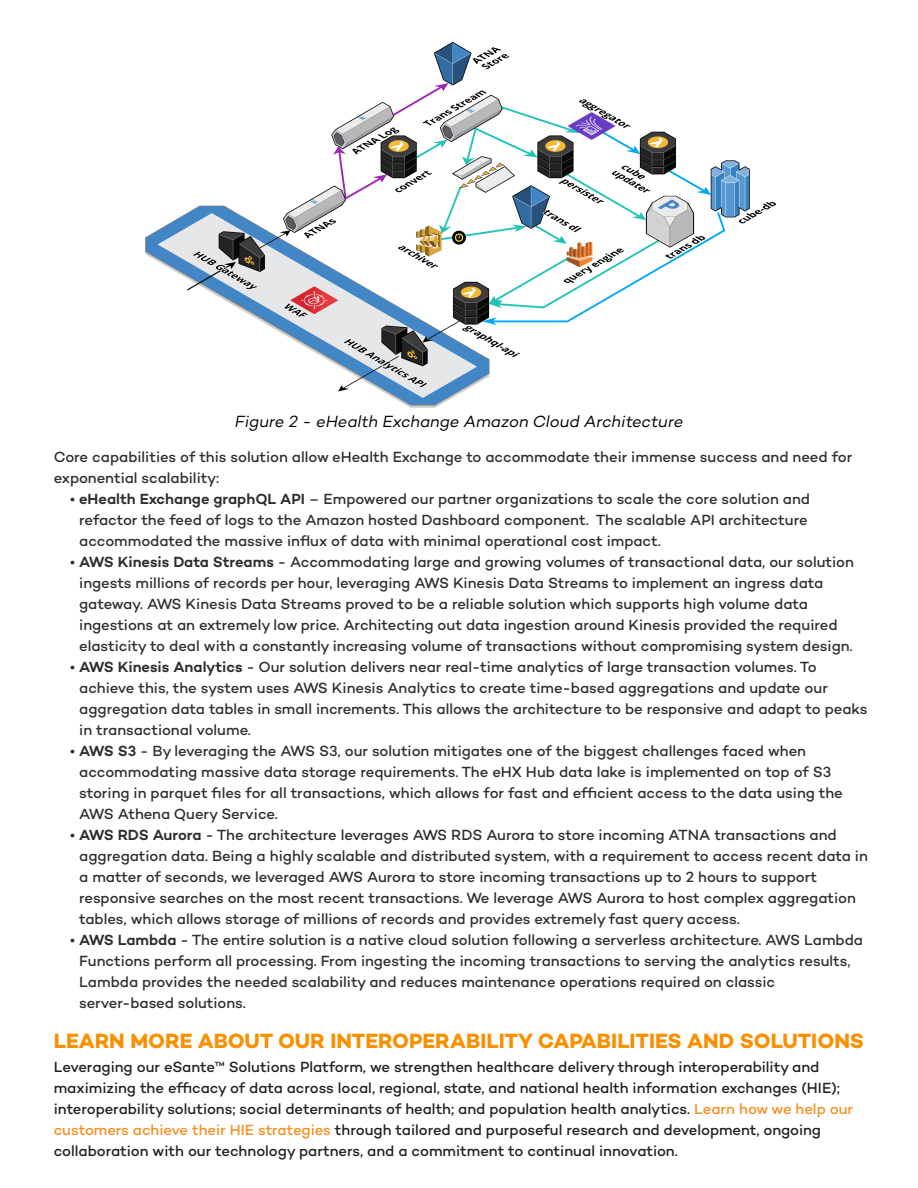
<style>
.page{position:relative;width:918px;height:1188px;background:#fff}
.page>*{position:absolute;margin:0;border:0;box-sizing:border-box;transform-origin:0 0}
.t1{font:700 21px "Campton";color:#f89000}
.t2{font:italic 16.5px "Campton";letter-spacing:-.005em;color:#000}
.t3{font:500 15px/21px "Campton";letter-spacing:-.005em;color:#2e2e2e}
.t4{font:500 15px/21px "Campton";letter-spacing:-.005em;color:#231f20}
.s1{font-weight:600}
.s2{color:#f78e20}
</style>
<div class="page">
<img style="left:145px;top:41px;width:631px;height:367px">
<p class="t2" style="left:235px;top:411px;width:450px">Figure 2 - eHealth Exchange Amazon Cloud Architecture</p>
<p class="t3" style="left:54px;top:446px;width:800px">Core capabilities of this solution allow eHealth Exchange to accommodate their immense success and need for exponential scalability:</p>
<p class="t3" style="left:79px;top:488px;width:732px;text-indent:-9px">• <span class="s1">eHealth Exchange graphQL API</span> – Empowered our partner organizations to scale the core solution and refactor the feed of logs to the Amazon hosted Dashboard component. The scalable API architecture accommodated the massive influx of data with minimal operational cost impact.</p>
<p class="t3" style="left:79px;top:551px;width:776px;text-indent:-9px">• <span class="s1">AWS Kinesis Data Streams</span> - Accommodating large and growing volumes of transactional data, our solution ingests millions of records per hour, leveraging AWS Kinesis Data Streams to implement an ingress data gateway. AWS Kinesis Data Streams proved to be a reliable solution which supports high volume data ingestions at an extremely low price. Architecting out data ingestion around Kinesis provided the required elasticity to deal with a constantly increasing volume of transactions without compromising system design.</p>
<p class="t3" style="left:79px;top:656px;width:790px;text-indent:-9px">• <span class="s1">AWS Kinesis Analytics</span> - Our solution delivers near real-time analytics of large transaction volumes. To achieve this, the system uses AWS Kinesis Analytics to create time-based aggregations and update our aggregation data tables in small increments. This allows the architecture to be responsive and adapt to peaks in transactional volume.</p>
<p class="t3" style="left:79px;top:740px;width:765px;text-indent:-9px">• <span class="s1">AWS S3</span> - By leveraging the AWS S3, our solution mitigates one of the biggest challenges faced when accommodating massive data storage requirements. The eHX Hub data lake is implemented on top of S3 storing in parquet files for all transactions, which allows for fast and efficient access to the data using the AWS Athena Query Service.</p>
<p class="t3" style="left:79px;top:824px;width:790px;text-indent:-9px">• <span class="s1">AWS RDS Aurora</span> - The architecture leverages AWS RDS Aurora to store incoming ATNA transactions and aggregation data. Being a highly scalable and distributed system, with a requirement to access recent data in a matter of seconds, we leveraged AWS Aurora to store incoming transactions up to 2 hours to support responsive searches on the most recent transactions. We leverage AWS Aurora to host complex aggregation tables, which allows storage of millions of records and provides extremely fast query access.</p>
<p class="t3" style="left:79px;top:929px;width:785px;text-indent:-9px">• <span class="s1">AWS Lambda</span> - The entire solution is a native cloud solution following a serverless architecture. AWS Lambda Functions perform all processing. From ingesting the incoming transactions to serving the analytics results, Lambda provides the needed scalability and reduces maintenance operations required on classic server-based solutions.</p>
<h1 class="t1" style="left:54px;top:1028px;width:812px">LEARN MORE ABOUT OUR INTEROPERABILITY CAPABILITIES AND SOLUTIONS</h1>
<p class="t4" style="left:54px;top:1056px;width:801px">Leveraging our eSante™ Solutions Platform, we strengthen healthcare delivery through interoperability and maximizing the efficacy of data across local, regional, state, and national health information exchanges (HIE); interoperability solutions; social determinants of health; and population health analytics. <span class="s2">Learn how we help our customers achieve their HIE strategies</span> through tailored and purposeful research and development, ongoing collaboration with our technology partners, and a commitment to continual innovation.</p>
</div>
